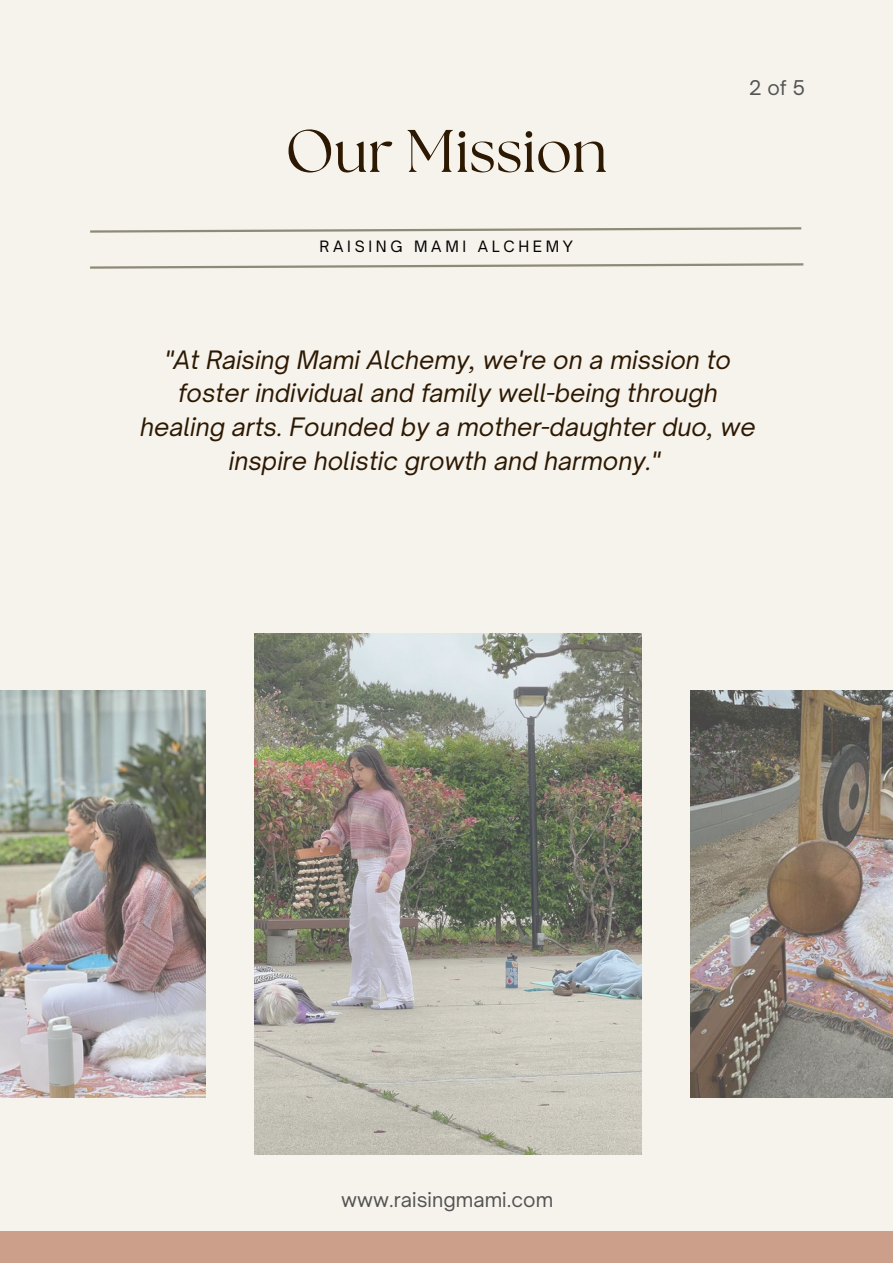
<style>
.page{position:relative;width:893px;height:1264px;background:#fff}
.page>*{position:absolute;margin:0;border:0;box-sizing:border-box;transform-origin:0 0}
.t1{font:60px "The Seasons";color:#2d1902}
.t2{font:italic 24.3px/33.8px "Open Sauce One";color:#2d1902;text-align:center}
.t3{font:19.5px "Open Sauce One";letter-spacing:.005em;color:#545454}
.t4{font:15px "Open Sauce One";letter-spacing:.245em;color:#000}
</style>
<div class="page">
<div style="left:0;top:0;width:892px;height:1262px;background:#f6f3ec"></div>
<svg style="left:90px;top:227px;width:712px;height:6px"></svg>
<svg style="left:90px;top:263px;width:714px;height:6px"></svg>
<img style="left:254px;top:634px;width:387px;height:520px">
<img style="left:0;top:690px;width:205px;height:407px">
<img style="left:690px;top:690px;width:202px;height:407px">
<div style="left:0;top:1231px;width:892px;height:31px;background:#cb9f89"></div>
<p class="t1" style="left:285px;top:124px;width:323px">Our Mission</p>
<p class="t4" style="left:319px;top:237px;width:255px">RAISING MAMI ALCHEMY</p>
<p class="t3" style="left:749px;top:76px;width:57px">2of5</p>
<p class="t2" style="left:140px;top:342px;width:617px">"At Raising Mami Alchemy, we're on a mission to foster individual and family well-being through healing arts. Founded by a mother-daughter duo, we inspire holistic growth and harmony."</p>
<p class="t3" style="left:341px;top:1187px;width:214px">www.raisingmami.com</p>
</div>
